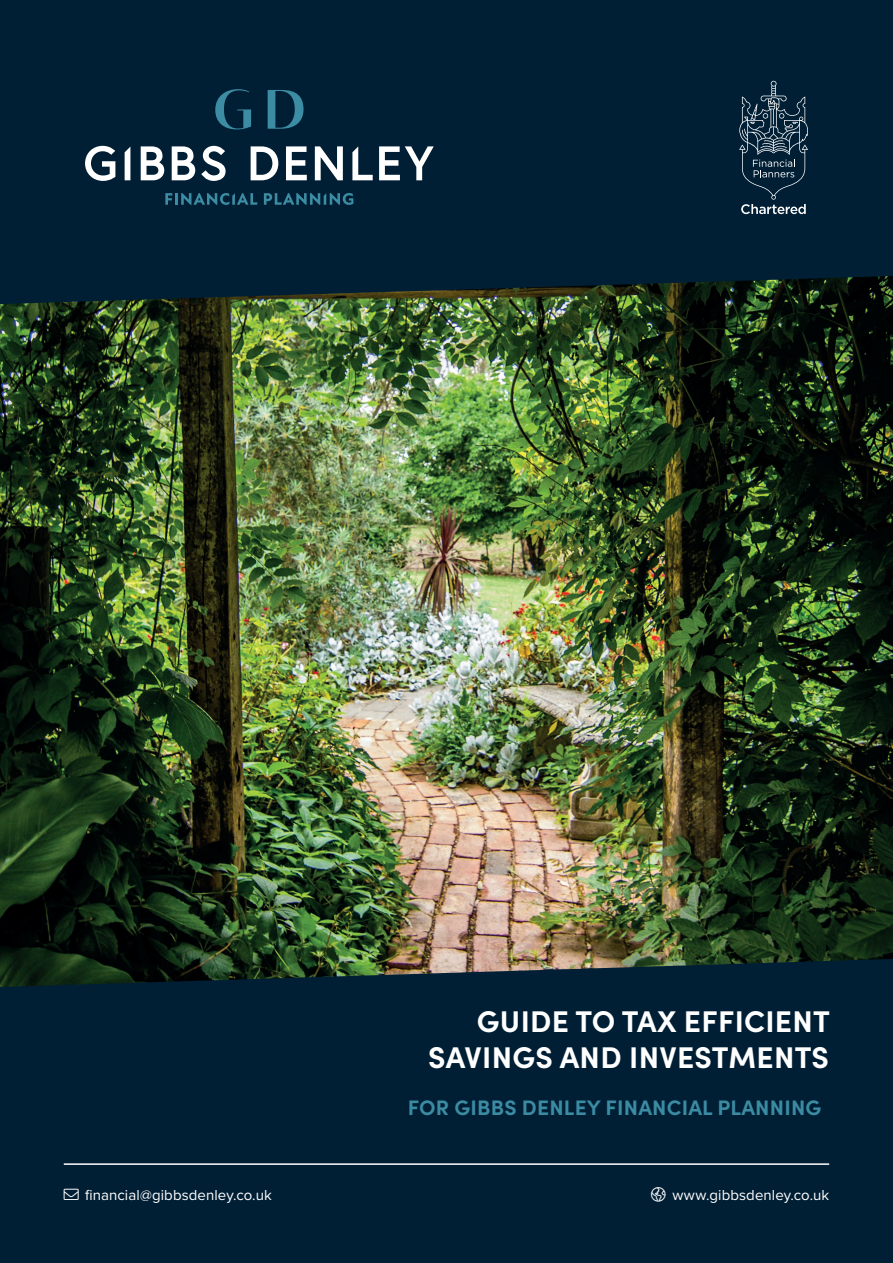
<style>
.page{position:relative;width:893px;height:1263px;background:#fff}
.page>*{position:absolute;margin:0;border:0;box-sizing:border-box;transform-origin:0 0}
.t1{font:700 30px/36px "Sofia Pro";letter-spacing:.01em;color:#fff;text-align:right}
.t2{font:700 21px "Sofia Pro";letter-spacing:.01em;color:#3b8ba2}
.t3{font:15px "Proxima Nova";letter-spacing:.005em;color:#fff}
</style>
<div class="page">
<img style="left:0;top:304px;width:893px;height:655px">
<div style="left:0;top:0;width:893px;height:304px;background:#001f35"></div>
<svg style="left:85px;top:146px;width:30px;height:35px"></svg>
<svg style="left:141px;top:146px;width:23px;height:34px"></svg>
<svg style="left:172px;top:146px;width:23px;height:34px"></svg>
<svg style="left:201px;top:146px;width:25px;height:35px"></svg>
<svg style="left:251px;top:146px;width:27px;height:34px"></svg>
<svg style="left:286px;top:146px;width:21px;height:34px"></svg>
<svg style="left:315px;top:146px;width:28px;height:34px"></svg>
<svg style="left:379px;top:146px;width:55px;height:34px"></svg>
<svg style="left:125px;top:147px;width:5px;height:33px"></svg>
<svg style="left:352px;top:146px;width:21px;height:34px"></svg>
<svg style="left:165px;top:193px;width:93px;height:12px"></svg>
<svg style="left:264px;top:193px;width:89px;height:12px"></svg>
<svg style="left:215px;top:89px;width:36px;height:40px"></svg>
<svg style="left:268px;top:90px;width:35px;height:39px"></svg>
<div style="left:0;top:959px;width:893px;height:304px;background:#001f35"></div>
<svg style="left:739px;top:81px;width:69px;height:133px;background:#243e51"></svg>
<hr style="left:64px;top:1163px;width:765px;height:2px;background:#fff">
<svg style="left:651px;top:1187px;width:15px;height:14px"></svg>
<h1 class="t1" style="left:428px;top:1001px;width:403px">GUIDE TO TAX EFFICIENT<br>SAVINGS AND INVESTMENTS</h1>
<h2 class="t2" style="left:408px;top:1092px;width:415px">FOR GIBBS DENLEY FINANCIAL PLANNING</h2>
<p class="t3" style="left:64px;top:1183px;width:209px">→ financial@gibbsdenley.co.uk</p>
<p class="t3" style="left:651px;top:1183px;width:180px">●□▲ www.gibbsdenley.co.uk</p>
</div>
